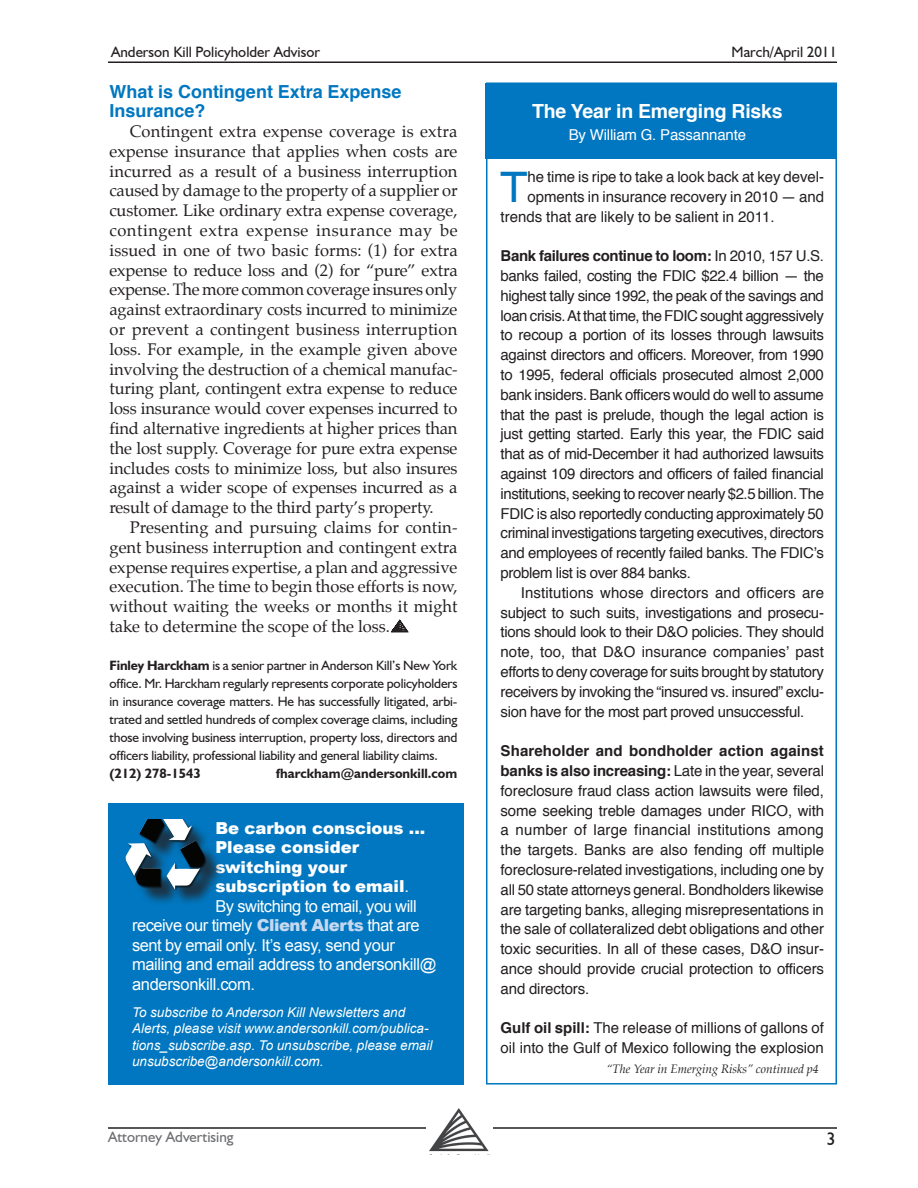
<style>
.page{position:relative;width:918px;height:1188px;background:#fff}
.page>*{position:absolute;margin:0;border:0;box-sizing:border-box;transform-origin:0 0}
.Sidebar_Body_Text{font:43.95px "Humanist 521 BT";color:#0077c0}
.sidebar_subhead{font:700 19.5px "Helvetica";letter-spacing:-.01em;color:#fff}
.Subheadline{font:700 18px/19.8px "Helvetica";color:#0077c0}
.t1{font:18px "Humanist 521 BT";color:#231f20}
.Body_Text{font:16.5px/19.8px "Palatino";letter-spacing:-.005em;color:#231f20;text-align:justify}
.Body_Text-2{font:16.5px/19.5px "Arial";letter-spacing:-.02em;color:#fff}
.Body_Text-3{font:900 16.5px/19.5px "Arial";color:#fff}
.Sidebar_Body_Text-2{font:15px/19.8px "Helvetica";letter-spacing:-.005em;color:#231f20;text-align:justify}
.t2{font:15px "Humanist 521 BT";color:#231f20}
.sidebar_subhead-2{font:15px "Helvetica";letter-spacing:-.01em;color:#fff}
.t3{font:15px "Humanist 521 BT";color:#6c6d70}
.bio_box{font:13.5px/18px "Humanist 521 BT";letter-spacing:-.01em;color:#231f20;text-align:justify}
.Body_Text-4{font:italic 13.5px/16.5px "Arial";color:#fff}
.Body_Text-5{font:700 13.5px "Humanist 521 BT";color:#231f20}
.t4{font:italic 12px "Palatino";color:#231f20}
.s1{font-weight:700}
.s2{font-weight:400}
.s3{font-weight:900;color:#c6d8ef}
</style>
<div class="page">
<svg style="left:391px;top:620px;width:17px;height:12px"></svg>
<hr style="left:108px;top:61px;width:729px;height:2px;background:#231f20">
<hr style="left:108px;top:1127px;width:729px;height:2px;background:#231f20">
<div style="left:426px;top:1100px;width:67px;height:54px;background:#fff"></div>
<img style="left:429px;top:1109px;width:61px;height:46px">
<div style="left:486px;top:83px;width:351px;height:76px;background:#0077c0"></div>
<div style="left:486px;top:82px;width:351px;height:1003px;border:2px solid #0077c0"></div>
<div style="left:108px;top:803px;width:355px;height:282px;background:#0077c0"></div>
<div style="left:128px;top:821px;width:95px;height:86px;background:#231f20;opacity:.75"></div>
<img style="left:126px;top:819px;width:82px;height:71px">
<p class="t2" style="left:111px;top:43px;width:210px">Anderson Kill Policyholder Advisor</p>
<p class="t2" style="left:732px;top:43px;width:107px">March/April 2011</p>
<p class="Subheadline" style="left:110px;top:81px;width:294px">What is Contingent Extra Expense<br>Insurance?</p>
<p class="Body_Text" style="left:110px;top:122px;width:350px;text-indent:20px">Contingent extra expense coverage is extra expense insurance that applies when costs are incurred as a result of a business interruption caused by damage to the property of a supplier or customer. Like ordinary extra expense coverage, contingent extra expense insurance may be issued in one of two basic forms: (1) for extra expense to reduce loss and (2) for “pure” extra expense. The more common coverage insures only against extraordinary costs incurred to minimize or prevent a contingent business interruption loss. For example, in the example given above involving the destruction of a chemical manufac&shy;turing plant, contingent extra expense to reduce loss insurance would cover expenses incurred to find alternative ingredients at higher prices than the lost supply. Coverage for pure extra expense includes costs to minimize loss, but also insures against a wider scope of expenses incurred as a result of damage to the third party’s property.</p>
<p class="Body_Text" style="left:110px;top:518px;width:350px;text-indent:20px">Presenting and pursuing claims for contin&shy;gent business interruption and contingent extra expense requires expertise, a plan and aggressive execution. The time to begin those efforts is now, without waiting the weeks or months it might take to determine the scope of the loss.</p>
<p class="bio_box" style="left:110px;top:656px;width:350px"><span class="s1">Finley Harckham</span> is a senior partner in Anderson Kill’s New York office. Mr. Harckham regularly represents corporate policyholders in insurance coverage matters. He has successfully litigated, arbi&shy;trated and settled hundreds of complex coverage claims, including those involving business interruption, property loss, directors and officers liability, professional liability and general liability claims.</p>
<p class="Body_Text-5" style="left:110px;top:765px;width:93px">(212) 278-1543</p>
<p class="Body_Text-5" style="left:276px;top:765px;width:182px">fharckham@andersonkill.com</p>
<p class="Body_Text-3" style="left:215px;top:817px;width:212px">Be carbon conscious ...</p>
<p class="Body_Text-3" style="left:215px;top:837px;width:145px">Please consider switching your</p>
<p class="Body_Text-3" style="left:215px;top:876px;width:195px">subscription to email<span class="s2">.</span></p>
<p class="Body_Text-2" style="left:132px;top:896px;width:306px;text-indent:83px">By switching to email, you will receive our timely <span class="s3">Client Alerts</span> that are sent by email only. It’s easy, send your mailing and email address to andersonkill@ andersonkill.com.</p>
<p class="Body_Text-4" style="left:132px;top:1004px;width:302px">To subscribe to Anderson Kill Newsletters and Alerts, please visit www.andersonkill.com/publica&shy;tions_subscribe.asp. To unsubscribe, please email unsubscribe@andersonkill.com.</p>
<p class="t3" style="left:108px;top:1128px;width:127px">Attorney Advertising</p>
<p class="sidebar_subhead" style="left:532px;top:95px;width:252px">The Year in Emerging Risks</p>
<p class="sidebar_subhead-2" style="left:569px;top:123px;width:179px">By William G. Passannante</p>
<p class="Sidebar_Body_Text" style="left:501px;top:160px;width:28px">T</p>
<p class="Sidebar_Body_Text-2" style="left:528px;top:167px;width:298px">he time is ripe to take a look back at key devel-</p>
<p class="Sidebar_Body_Text-2" style="left:528px;top:187px;width:298px">opments in insurance recovery in 2010 — and</p>
<p class="Sidebar_Body_Text-2" style="left:501px;top:207px;width:276px">trends that are likely to be salient in 2011.</p>
<p class="Sidebar_Body_Text-2" style="left:501px;top:247px;width:325px"><span class="s1">Bank failures continue to loom:</span> In 2010, 157 U.S. banks failed, costing the FDIC $22.4 billion — the highest tally since 1992, the peak of the savings and loan crisis.At that time, the FDIC sought aggressively to recoup a portion of its losses through lawsuits against directors and officers. Moreover, from 1990 to 1995, federal officials prosecuted almost 2,000 bank insiders. Bank officers would do well to assume that the past is prelude, though the legal action is just getting started. Early this year, the FDIC said that as of mid-December it had authorized lawsuits against 109 directors and officers of failed financial institutions, seeking to recover nearly $2.5 billion. The FDIC is also reportedly conducting approximately 50 criminal investigations targeting executives, directors and employees of recently failed banks. The FDIC’s problem list is over 884 banks.</p>
<p class="Sidebar_Body_Text-2" style="left:501px;top:583px;width:325px;text-indent:20px">Institutions whose directors and officers are subject to such suits, investigations and prosecu&shy;tions should look to their D&amp;O policies. They should note, too, that D&amp;O insurance companies’ past efforts to deny coverage for suits brought by statutory receivers by invoking the “insured vs. insured” exclu&shy;sion have for the most part proved unsuccessful.</p>
<p class="Sidebar_Body_Text-2" style="left:501px;top:742px;width:325px"><span class="s1">Shareholder and bondholder action against banks is also increasing:</span> Late in the year, several foreclosure fraud class action lawsuits were filed, some seeking treble damages under RICO, with a number of large financial institutions among the targets. Banks are also fending off multiple foreclosure-related investigations, including one by all 50 state attorneys general. Bondholders likewise are targeting banks, alleging misrepresentations in the sale of collateralized debt obligations and other toxic securities. In all of these cases, D&amp;O insur&shy;ance should provide crucial protection to officers and directors.</p>
<p class="Sidebar_Body_Text-2" style="left:501px;top:1019px;width:325px"><span class="s1">Gulf oil spill:</span> The release of millions of gallons of oil into the Gulf of Mexico following the explosion</p>
<p class="t4" style="left:607px;top:1059px;width:214px">“The Year in Emerging Risks” continued p4</p>
<p class="t1" style="left:826px;top:1127px;width:11px">3</p>
</div>
